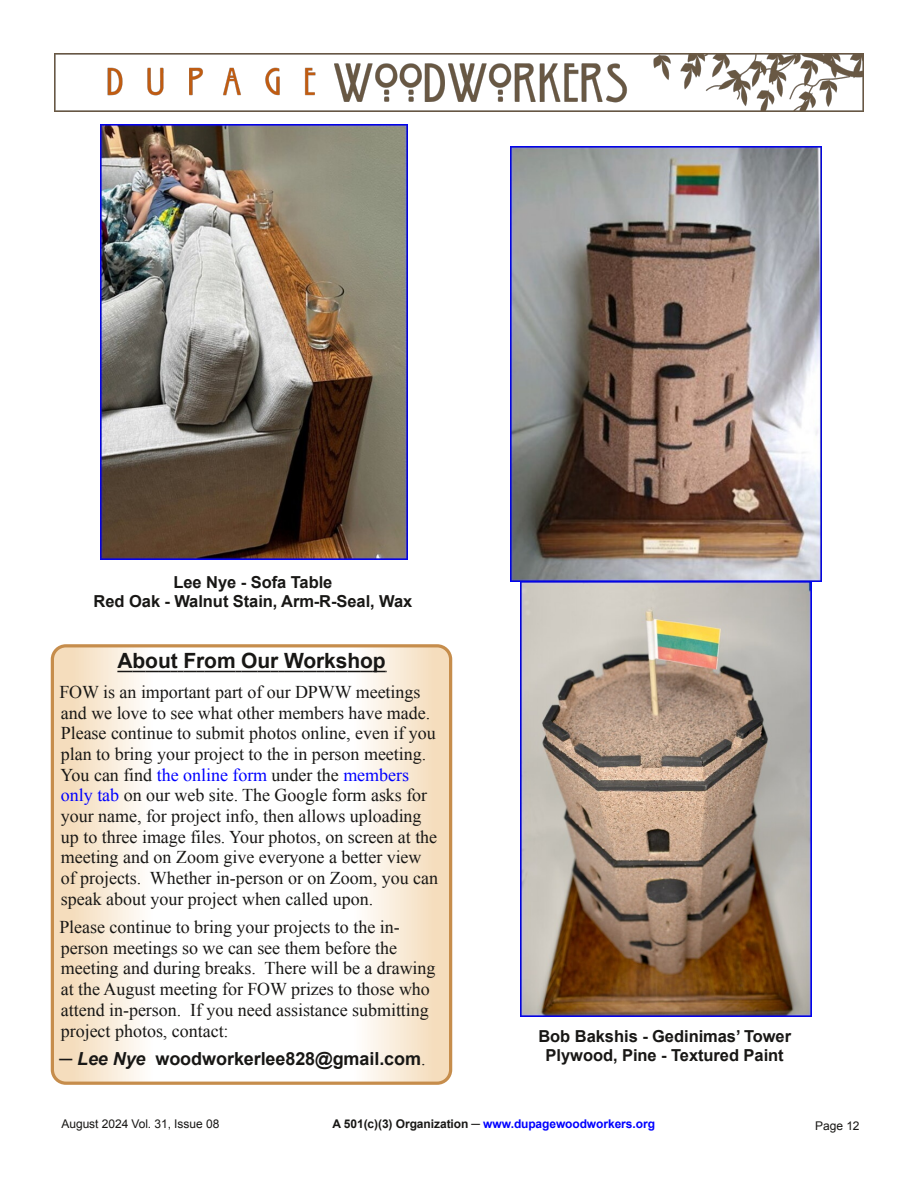
<style>
.page{position:relative;width:918px;height:1188px;background:#fff}
.page>*{position:absolute;margin:0;border:0;box-sizing:border-box;transform-origin:0 0}
.t1{font:700 21px "Arial";letter-spacing:-.005em;color:#181715}
.t2{font:18px/20.7px "Times New Roman";color:#181715}
.t3{font:700 18px "Arial";letter-spacing:-.005em;color:#181715}
.t4{font:700 16.5px/18.9px "Arial";color:#181715;text-align:center}
.t5{font:700 12px "Arial";letter-spacing:-.005em;color:#00f}
.t6{font:12px "Arial";letter-spacing:-.005em;color:#181715}
.s1{color:#00f}
.s2{font-style:italic}
.s3{font-family:"Times New Roman";font-weight:400}
.s4{color:#181715}
</style>
<div class="page">
<img style="left:54px;top:54px;width:810px;height:57px">
<svg style="left:52px;top:646px;width:399px;height:437px"></svg>
<svg style="left:117px;top:671px;width:270px;height:1px"></svg>
<div style="left:51px;top:644px;width:401px;height:441px;border:3px solid #c68d4c;border-radius:14px"></div>
<img style="left:520px;top:582px;width:291px;height:435px">
<img style="left:510px;top:147px;width:311px;height:435px">
<img style="left:101px;top:124px;width:307px;height:435px">
<p class="t4" style="left:94px;top:572px;width:320px">Lee Nye - Sofa Table<br>Red Oak - Walnut Stain, Arm-R-Seal, Wax</p>
<p class="t1" style="left:117px;top:649px;width:270px">About From Our Workshop</p>
<p class="t2" style="left:59px;top:681px;width:380px">FOW is an important part of our DPWW meetings and we love to see what other members have made.<br>Please continue to submit photos online, even if you plan to bring your project to the in person meeting.<br>You can find <span class="s1">the online form</span> under the <span class="s1">members only tab</span> on our web site. The Google form asks for your name, for project info, then allows uploading up to three image files. Your photos, on screen at the meeting and on Zoom give everyone a better view of projects. Whether in-person or on Zoom, you can speak about your project when called upon.</p>
<p class="t2" style="left:59px;top:917px;width:378px">Please continue to bring your projects to the in&shy;person meetings so we can see them before the meeting and during breaks. There will be a drawing at the August meeting for FOW prizes to those who attend in-person. If you need assistance submitting project photos, contact:</p>
<p class="t3" style="left:59px;top:1048px;width:368px"><span class="s2">─ Lee Nye</span> woodworkerlee828@gmail.com<span class="s3">.</span></p>
<p class="t4" style="left:538px;top:1027px;width:254px">Bob Bakshis - Gedinimas’ Tower<br>Plywood, Pine - Textured Paint</p>
<p class="t6" style="left:62px;top:1117px;width:159px">August 2024 Vol. 31, Issue 08</p>
<p class="t5" style="left:333px;top:1117px;width:324px"><span class="s4">A 501(c)(3) Organization ─</span> www.dupagewoodworkers.org</p>
<p class="t6" style="left:815px;top:1119px;width:46px">Page 12</p>
</div>
